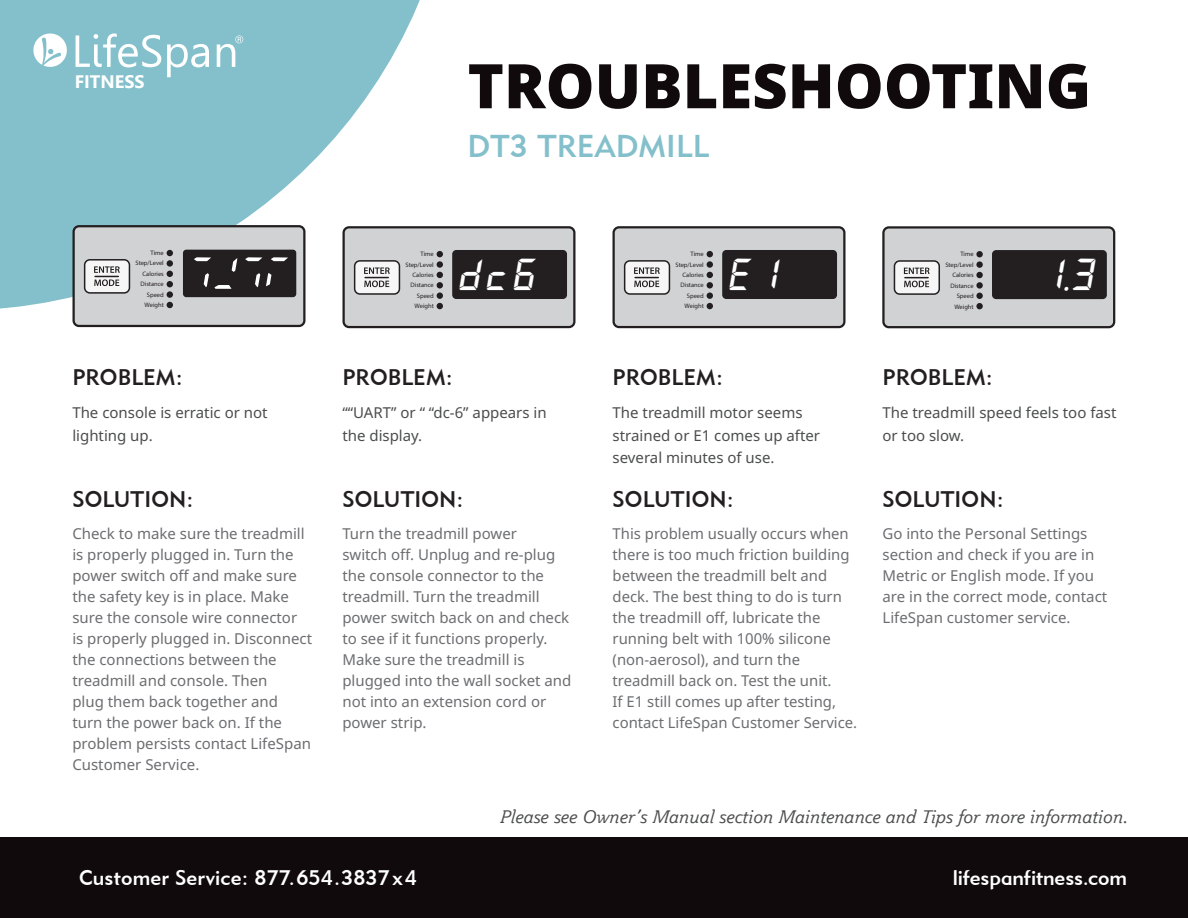
<style>
.page{position:relative;width:1188px;height:918px;background:#fff}
.page>*{position:absolute;margin:0;border:0;box-sizing:border-box;transform-origin:0 0}
.Index_Category{font:900 61.5px "Noto Sans";color:#110a0c}
.t1{font:40.2px "Segment 7 Standard";color:#fff}
.Index_Category-2{font:31.5px "Geometric 415 BT Medium A";letter-spacing:.005em;color:#83c0cb}
.Index_Category-3{font:22.5px "Geometric 415 BT Medium A";letter-spacing:.005em;color:#231f20}
.QSG_Side_B_Title{font:22.5px "Geometric 415 BT Medium A";letter-spacing:.005em;color:#231f20}
.QSG_Side_B_Body{font:21px "Geometric 415 BT Medium A";letter-spacing:.005em;color:#fff}
.large_body_white{font:21px "Geometric 415 BT Medium A";letter-spacing:-.005em;color:#fff}
.QSG_Side_B_Line{font:italic 18px "Plume";letter-spacing:.005em;color:#4b4c4d}
.t2{font:700 18px "Gisha";color:#fff}
.QSG_Side_B_Body-2{font:15px/21px "Noto Sans";color:#6c6d70}
.Problem_Body{font:15px/22.5px "Noto Sans";color:#4b4c4d}
.t3{font:6.45px/10.5px "Myriad Pro";color:#231f20;text-align:right}
</style>
<div class="page">
<svg style="left:0;top:0;width:420px;height:309px;fill:#83c0cb"></svg>
<div style="left:0;top:837px;width:1188px;height:81px;background:#110a0c"></div>
<svg style="left:31px;top:31px;width:38px;height:38px"></svg>
<svg style="left:76px;top:33px;width:85px;height:34px"></svg>
<svg style="left:167px;top:44px;width:42px;height:33px"></svg>
<svg style="left:217px;top:35px;width:26px;height:32px"></svg>
<div style="left:344px;top:227px;width:230px;height:100px;background:#d1d2d4;border-radius:5px"></div>
<div style="left:342px;top:226px;width:234px;height:102px;border:2px solid #231f20;border-radius:5px"></div>
<div style="left:453px;top:251px;width:113px;height:47px;background:#231f20;border-radius:3px"></div>
<div style="left:452px;top:250px;width:115px;height:49px;border:2px solid #231f20;border-radius:3px"></div>
<div style="left:355px;top:261px;width:44px;height:33px;background:#f6f6f7;border-radius:5px"></div>
<div style="left:354px;top:260px;width:46px;height:35px;border:2px solid #231f20;border-radius:5px"></div>
<svg style="left:364px;top:267px;width:26px;height:20px"></svg>
<svg style="left:437px;top:251px;width:6px;height:6px"></svg>
<svg style="left:437px;top:303px;width:6px;height:6px"></svg>
<div style="left:437px;top:261px;width:6px;height:7px;background:#231f20;border-radius:50%"></div>
<svg style="left:437px;top:272px;width:6px;height:16px"></svg>
<div style="left:437px;top:292px;width:6px;height:7px;background:#231f20;border-radius:50%"></div>
<div style="left:614px;top:227px;width:230px;height:100px;background:#d1d2d4;border-radius:5px"></div>
<div style="left:612px;top:226px;width:234px;height:102px;border:2px solid #231f20;border-radius:5px"></div>
<div style="left:625px;top:261px;width:44px;height:33px;background:#f6f6f7;border-radius:5px"></div>
<div style="left:624px;top:260px;width:46px;height:35px;border:2px solid #231f20;border-radius:5px"></div>
<svg style="left:634px;top:267px;width:26px;height:20px"></svg>
<svg style="left:707px;top:251px;width:6px;height:6px"></svg>
<svg style="left:707px;top:303px;width:6px;height:6px"></svg>
<div style="left:707px;top:261px;width:6px;height:7px;background:#231f20;border-radius:50%"></div>
<svg style="left:707px;top:272px;width:6px;height:16px"></svg>
<div style="left:707px;top:292px;width:6px;height:7px;background:#231f20;border-radius:50%"></div>
<div style="left:723px;top:251px;width:113px;height:47px;background:#231f20;border-radius:3px"></div>
<div style="left:722px;top:250px;width:115px;height:49px;border:2px solid #231f20;border-radius:3px"></div>
<div style="left:883px;top:227px;width:231px;height:100px;background:#d1d2d4;border-radius:5px"></div>
<div style="left:882px;top:226px;width:233px;height:102px;border:2px solid #231f20;border-radius:5px"></div>
<div style="left:993px;top:251px;width:113px;height:47px;background:#231f20;border-radius:3px"></div>
<div style="left:992px;top:250px;width:115px;height:49px;border:2px solid #231f20;border-radius:3px"></div>
<div style="left:894px;top:261px;width:45px;height:33px;background:#f6f6f7;border-radius:5px"></div>
<div style="left:894px;top:260px;width:46px;height:35px;border:2px solid #231f20;border-radius:5px"></div>
<svg style="left:904px;top:268px;width:26px;height:19px"></svg>
<div style="left:976px;top:251px;width:7px;height:6px;background:#231f20;border-radius:50%"></div>
<div style="left:976px;top:303px;width:7px;height:6px;background:#231f20;border-radius:50%"></div>
<div style="left:976px;top:261px;width:7px;height:7px;background:#231f20;border-radius:50%"></div>
<div style="left:976px;top:272px;width:7px;height:6px;background:#231f20;border-radius:50%"></div>
<div style="left:976px;top:282px;width:7px;height:7px;background:#231f20;border-radius:50%"></div>
<div style="left:976px;top:293px;width:7px;height:6px;background:#231f20;border-radius:50%"></div>
<div style="left:74px;top:226px;width:230px;height:100px;background:#d1d2d4;border-radius:5px"></div>
<div style="left:72px;top:225px;width:234px;height:102px;border:2px solid #231f20;border-radius:5px"></div>
<div style="left:85px;top:260px;width:44px;height:33px;background:#f6f6f7;border-radius:5px"></div>
<div style="left:84px;top:259px;width:46px;height:35px;border:2px solid #231f20;border-radius:5px"></div>
<svg style="left:94px;top:266px;width:26px;height:20px"></svg>
<div style="left:183px;top:250px;width:113px;height:47px;background:#231f20;border-radius:3px"></div>
<svg style="left:167px;top:250px;width:6px;height:6px"></svg>
<svg style="left:167px;top:302px;width:6px;height:6px"></svg>
<div style="left:167px;top:260px;width:6px;height:7px;background:#231f20;border-radius:50%"></div>
<svg style="left:167px;top:271px;width:6px;height:16px"></svg>
<div style="left:167px;top:291px;width:6px;height:7px;background:#231f20;border-radius:50%"></div>
<svg style="left:194px;top:257px;width:101px;height:40px"></svg>
<p class="t2" style="left:75px;top:72px;width:71px">FITNESS</p>
<p class="Index_Category" style="left:468px;top:39px;width:625px">TROUBLESHOOTING</p>
<p class="Index_Category-2" style="left:468px;top:127px;width:243px">DT3 TREADMILL</p>
<p class="t3" style="left:136px;top:247px;width:30px">Time<br>Step/Level<br>Calories<br>Distance<br>Speed<br>Weight</p>
<p class="Index_Category-3" style="left:72px;top:363px;width:112px">PROBLEM:</p>
<p class="Problem_Body" style="left:72px;top:402px;width:197px">The console is erratic or not lighting up.</p>
<p class="Index_Category-3" style="left:72px;top:486px;width:123px">SOLUTION:</p>
<p class="QSG_Side_B_Body-2" style="left:72px;top:523px;width:241px">Check to make sure the treadmill is properly plugged in. Turn the power switch off and make sure the safety key is in place. Make sure the console wire connector<br>is properly plugged in. Disconnect the connections between the treadmill and console. Then<br>plug them back together and<br>turn the power back on. If the problem persists contact LifeSpan<br>Customer Service.</p>
<p class="t3" style="left:406px;top:249px;width:30px">Time<br>Step/Level<br>Calories<br>Distance<br>Speed<br>Weight</p>
<p class="t3" style="left:676px;top:249px;width:30px">Time<br>Step/Level<br>Calories<br>Distance<br>Speed<br>Weight</p>
<p class="t1" style="left:727px;top:258px;width:57px">E1</p>
<p class="t1" style="left:1040px;top:258px;width:61px">1. 3</p>
<p class="t3" style="left:945px;top:249px;width:30px">Time<br>Step/Level<br>Calories<br>Distance<br>Speed<br>Weight</p>
<p class="t1" style="left:457px;top:258px;width:84px">dc6</p>
<p class="Index_Category-3" style="left:342px;top:363px;width:112px">PROBLEM:</p>
<p class="Problem_Body" style="left:342px;top:402px;width:206px">““UART” or “ “dc-6” appears in the display.</p>
<p class="Index_Category-3" style="left:342px;top:486px;width:123px">SOLUTION:</p>
<p class="QSG_Side_B_Body-2" style="left:342px;top:523px;width:230px">Turn the treadmill power<br>switch off. Unplug and re-plug the console connector to the treadmill. Turn the treadmill power switch back on and check to see if it functions properly.<br>Make sure the treadmill is plugged into the wall socket and not into an extension cord or power strip.</p>
<p class="QSG_Side_B_Title" style="left:613px;top:363px;width:112px">PROBLEM:</p>
<p class="Problem_Body" style="left:613px;top:402px;width:209px">The treadmill motor seems strained or E1 comes up after several minutes of use.</p>
<p class="Index_Category-3" style="left:613px;top:486px;width:123px">SOLUTION:</p>
<p class="QSG_Side_B_Body-2" style="left:613px;top:523px;width:246px">This problem usually occurs when there is too much friction building between the treadmill belt and deck. The best thing to do is turn the treadmill off, lubricate the running belt with 100% silicone (non-aerosol), and turn the treadmill back on. Test the unit.<br>If E1 still comes up after testing, contact LifeSpan Customer Service.</p>
<p class="Index_Category-3" style="left:882px;top:363px;width:112px">PROBLEM:</p>
<p class="Problem_Body" style="left:882px;top:402px;width:236px">The treadmill speed feels too fast or too slow.</p>
<p class="Index_Category-3" style="left:882px;top:486px;width:123px">SOLUTION:</p>
<p class="QSG_Side_B_Body-2" style="left:882px;top:523px;width:226px">Go into the Personal Settings section and check if you are in<br>Metric or English mode. If you are in the correct mode, contact<br>LifeSpan customer service.</p>
<p class="QSG_Side_B_Line" style="left:500px;top:805px;width:629px">Please see Owner’s Manual section Maintenance and Tips for more information.</p>
<p class="QSG_Side_B_Body" style="left:79px;top:865px;width:339px">Customer Service: 877.654.3837 x4</p>
<p class="large_body_white" style="left:953px;top:865px;width:176px">lifespanfitness.com</p>
</div>
